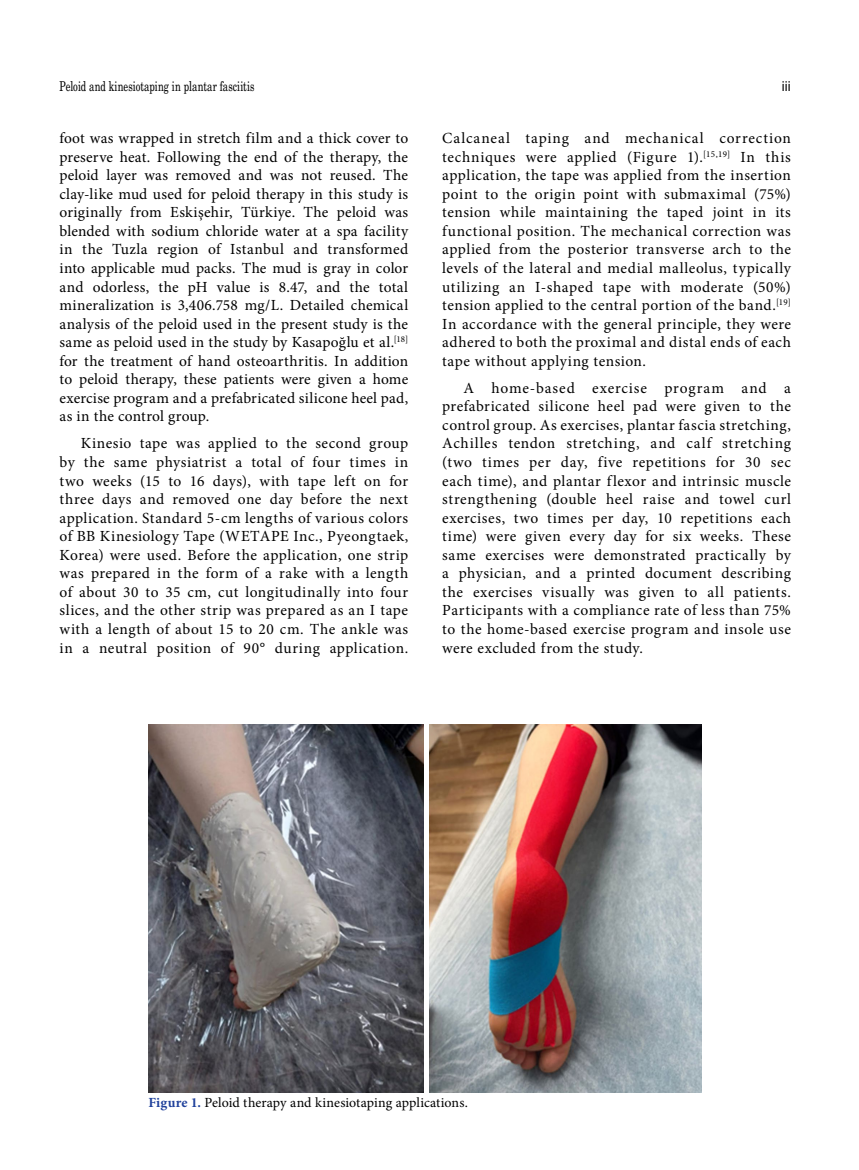
<style>
.page{position:relative;width:859px;height:1170px;background:#fff}
.page>*{position:absolute;margin:0;border:0;box-sizing:border-box;transform-origin:0 0}
.t1{font:15.45px/18.6px "Minion Pro";letter-spacing:.03em;color:#000;text-align:justify}
.t2{font:13.95px "Minion Pro";color:#000}
.t3{font:13.5px "Madison Tr";letter-spacing:.005em;color:#000}
.t4{font:13.5px "Helvetica Normal Tr";color:#000}
.s1{font-weight:700;color:#20419b}
</style>
<div class="page">
<img style="left:149px;top:724px;width:552px;height:368px">
<hr style="left:424px;top:723px;width:4px;height:370px;background:#fff">
<p class="t3" style="left:60px;top:78px;width:197px">Peloid and kinesiotaping in plantar fasciitis</p>
<p class="t4" style="left:782px;top:78px;width:11px">iii</p>
<p class="t1" style="left:60px;top:129px;width:350px">foot was wrapped in stretch film and a thick cover to preserve heat. Following the end of the therapy, the peloid layer was removed and was not reused. The clay-like mud used for peloid therapy in this study is originally from Eskişehir, Türkiye. The peloid was blended with sodium chloride water at a spa facility in the Tuzla region of Istanbul and transformed into applicable mud packs. The mud is gray in color and odorless, the pH value is 8.47, and the total mineralization is 3,406.758 mg/L. Detailed chemical analysis of the peloid used in the present study is the same as peloid used in the study by Kasapoğlu et al.<sup>[18] </sup>for the treatment of hand osteoarthritis. In addition to peloid therapy, these patients were given a home exercise program and a prefabricated silicone heel pad, as in the control group.</p>
<p class="t1" style="left:60px;top:434px;width:350px;text-indent:21px">Kinesio tape was applied to the second group by the same physiatrist a total of four times in two weeks (15 to 16 days), with tape left on for three days and removed one day before the next application. Standard 5-cm lengths of various colors of BB Kinesiology Tape (WETAPE Inc., Pyeongtaek, Korea) were used. Before the application, one strip was prepared in the form of a rake with a length of about 30 to 35 cm, cut longitudinally into four slices, and the other strip was prepared as an I tape with a length of about 15 to 20 cm. The ankle was in a neutral position of 90° during application.</p>
<p class="t1" style="left:442px;top:129px;width:350px">Calcaneal taping and mechanical correction techniques were applied (Figure 1).<sup>[15,19]</sup> In this application, the tape was applied from the insertion point to the origin point with submaximal (75%) tension while maintaining the taped joint in its functional position. The mechanical correction was applied from the posterior transverse arch to the levels of the lateral and medial malleolus, typically utilizing an I-shaped tape with moderate (50%) tension applied to the central portion of the band.<sup>[19] </sup>In accordance with the general principle, they were adhered to both the proximal and distal ends of each tape without applying tension.</p>
<p class="t1" style="left:442px;top:378px;width:350px;text-indent:21px">A home-based exercise program and a prefabricated silicone heel pad were given to the control group. As exercises, plantar fascia stretching, Achilles tendon stretching, and calf stretching (two times per day, five repetitions for 30 sec each time), and plantar flexor and intrinsic muscle strengthening (double heel raise and towel curl exercises, two times per day, 10 repetitions each time) were given every day for six weeks. These same exercises were demonstrated practically by a physician, and a printed document describing the exercises visually was given to all patients.<br>Participants with a compliance rate of less than 75% to the home-based exercise program and insole use were excluded from the study.</p>
<p class="t2" style="left:149px;top:1092px;width:321px"><span class="s1">Figure 1.</span> Peloid therapy and kinesiotaping applications.</p>
</div>
